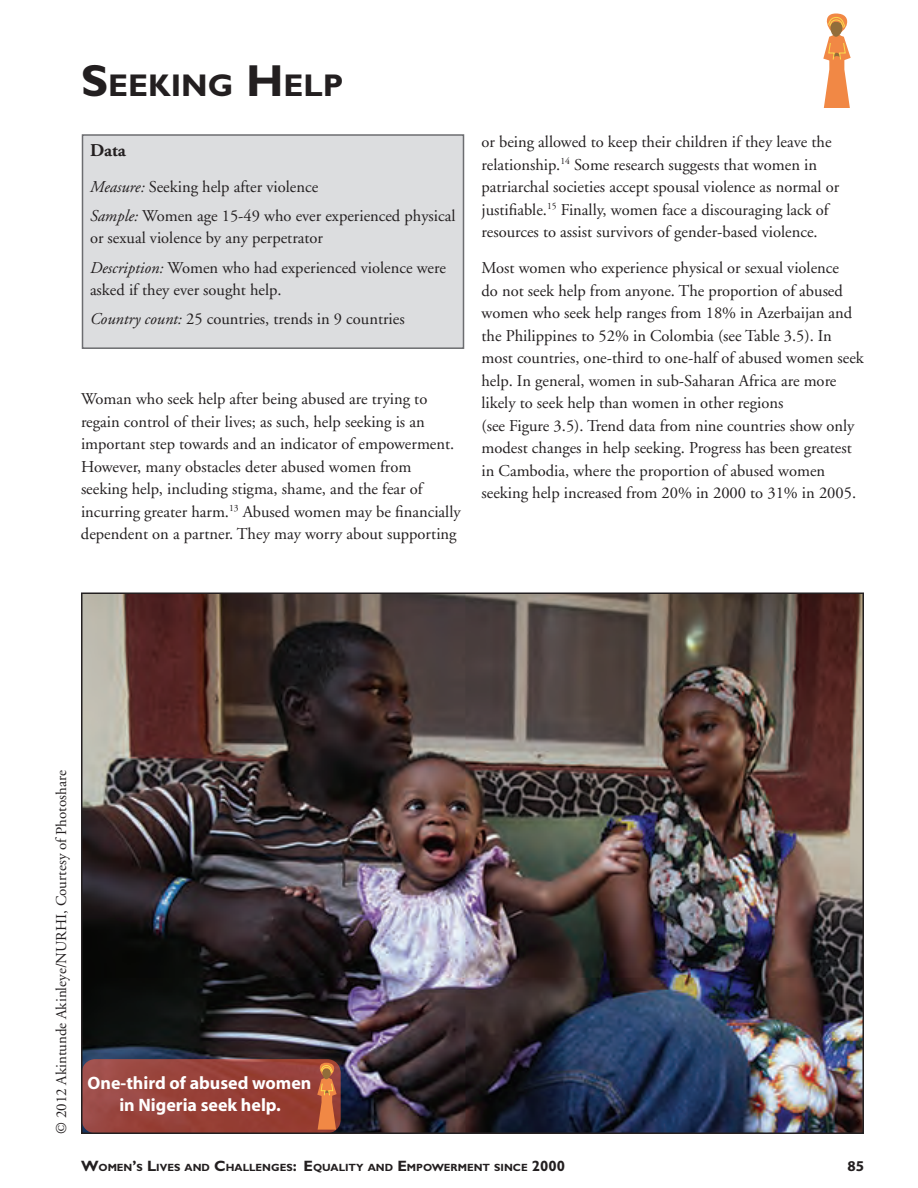
<style>
.page{position:relative;width:918px;height:1188px;background:#fff}
.page>*{position:absolute;margin:0;border:0;box-sizing:border-box;transform-origin:0 0}
.Part_Title_Section{font:700 31.5px "Gill Sans Std";color:#231f20}
.t1{font:700 18px/21.6px "Myriad";color:#fff;text-align:center}
.DATA_subsection{font:700 18px "Adobe Garamond";color:#231f20}
.DATA{font:16.5px/22.5px "Adobe Garamond";color:#231f20}
.Photo_Credit{font:15px "Adobe Garamond";color:#231f20}
.t2{font:700 15px "Myriad";color:#231f20}
.t3{font:700 10.5px "Gill Sans";color:#231f20}
.s1{font-size:45px}
.s2{font-style:italic}
.s3{font-size:15px}
</style>
<div class="page">
<svg style="left:823px;top:14px;width:28px;height:94px"></svg>
<div style="left:82px;top:135px;width:382px;height:213px;background:#dcdddf"></div>
<div style="left:82px;top:134px;width:382px;height:215px;border:2px solid #6c6d70"></div>
<img style="left:84px;top:596px;width:777px;height:535px">
<div style="left:82px;top:1059px;width:259px;height:74px;background:linear-gradient(to right,#9c4b46,#953a2e);border-radius:14px"></div>
<svg style="left:317px;top:1063px;width:20px;height:67px"></svg>
<p class="Part_Title_Section" style="left:81px;top:67px;width:264px"><span class="s1">S</span>EEKING <span class="s1">H</span> ELP</p>
<p class="DATA_subsection" style="left:90px;top:140px;width:37px">Data</p>
<p class="DATA" style="left:90px;top:176px;width:230px"><span class="s2">Measure:</span> Seeking help after violence</p>
<p class="DATA" style="left:90px;top:205px;width:367px"><span class="s2">Sample:</span> Women age 15-49 who ever experienced physical or sexual violence by any perpetrator</p>
<p class="DATA" style="left:90px;top:257px;width:357px"><span class="s2">Description:</span> Women who had experienced violence were asked if they ever sought help.</p>
<p class="DATA" style="left:90px;top:308px;width:316px"><span class="s2">Country count:</span> 25 countries, trends in 9 countries</p>
<p class="DATA" style="left:81px;top:388px;width:381px">Woman who seek help after being abused are trying to regain control of their lives; as such, help seeking is an important step towards and an indicator of empowerment.<br>However, many obstacles deter abused women from seeking help, including stigma, shame, and the fear of incurring greater harm.<sup>13</sup> Abused women may be financially dependent on a partner. They may worry about supporting</p>
<p class="DATA" style="left:481px;top:131px;width:359px">or being allowed to keep their children if they leave the relationship.<sup>14</sup> Some research suggests that women in patriarchal societies accept spousal violence as normal or justifiable.<sup>15</sup> Finally, women face a discouraging lack of resources to assist survivors of gender-based violence.</p>
<p class="DATA" style="left:481px;top:257px;width:384px">Most women who experience physical or sexual violence<br>do not seek help from anyone. The proportion of abused women who seek help ranges from 18% in Azerbaijan and the Philippines to 52% in Colombia (see Table 3.5). In most countries, one-third to one-half of abused women seek help. In general, women in sub-Saharan Africa are more likely to seek help than women in other regions<br>(see Figure 3.5). Trend data from nine countries show only modest changes in help seeking. Progress has been greatest in Cambodia, where the proportion of abused women seeking help increased from 20% in 2000 to 31% in 2005.</p>
<p class="Photo_Credit" style="left:53px;top:1134px;width:365px;rotate:-90deg">© 2012 Akintunde Akinleye/NURHI, Courtesy of Photoshare</p>
<p class="t1" style="left:88px;top:1073px;width:225px">One-third of abused women in Nigeria seek help.</p>
<p class="t3" style="left:81px;top:1161px;width:486px"><span class="s3">W</span>OMEN<span class="s3">’</span>S <span class="s3">L</span>IVES AND <span class="s3">C</span>HALLENGES<span class="s3">: E</span>QUALITY AND <span class="s3">E</span> MPOWERMENT SINCE <span class="s3">2000</span></p>
<p class="t2" style="left:847px;top:1158px;width:18px">85</p>
</div>
